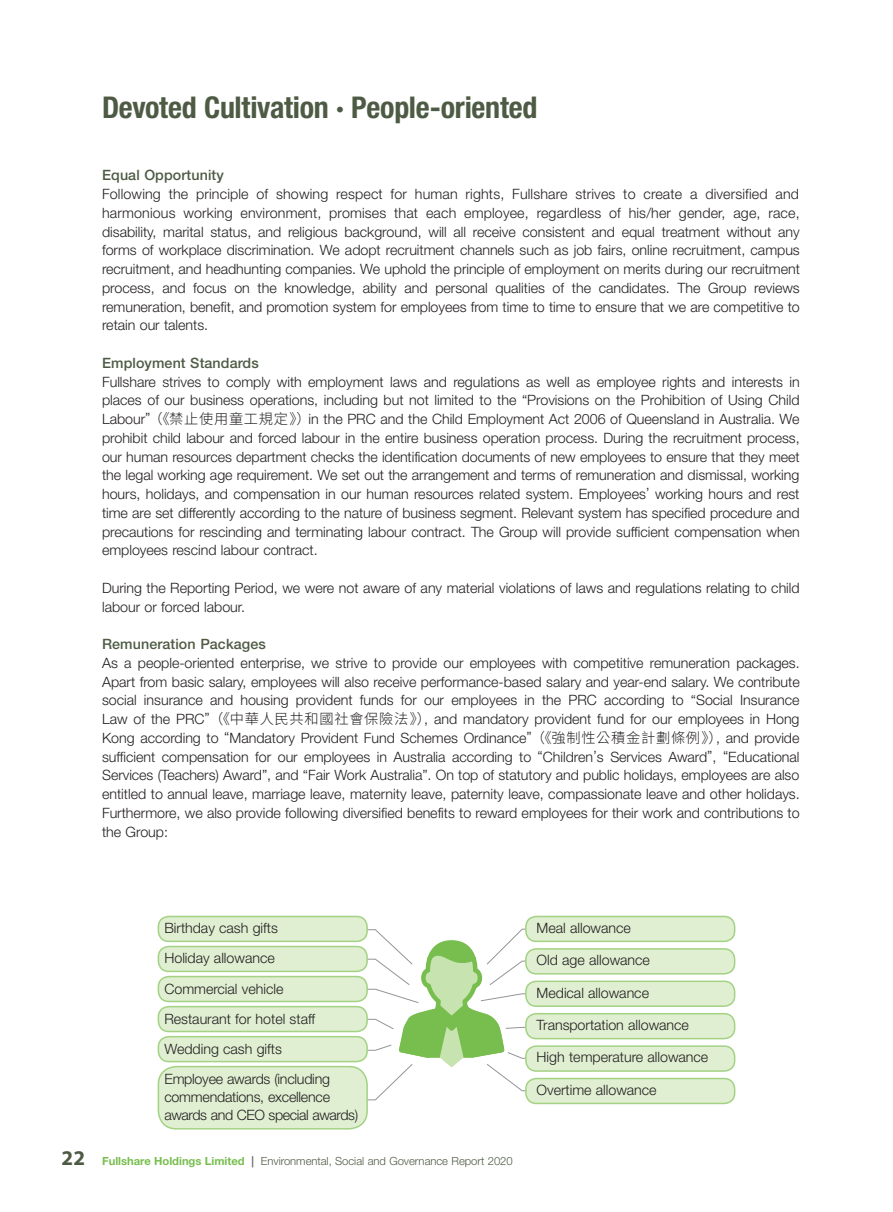
<style>
.page{position:relative;width:893px;height:1212px;background:#fff}
.page>*{position:absolute;margin:0;border:0;box-sizing:border-box;transform-origin:0 0}
.t1{font:700 condensed 30px "Helvetica Neue LT Std";letter-spacing:-.01em;color:#4e5b44}
.Body_Text{font:300 14.25px/18.8px "Helvetica Neue LT Std";color:#231f20;text-align:justify}
.Heading_2{font:500 14.25px "Helvetica Neue LT Std";letter-spacing:.01em;color:#4e5b44}
.Body_Text-2{font:300 14.25px "Helvetica Neue LT Std";letter-spacing:-.025em;color:#231f20}
.t2{font:300 11.25px "Helvetica Neue LT Std";color:#4e5b44}
.s1{font-family:"Source Han Sans TC"}
.s2{font-family:"Myriad Pro";font-weight:700;font-size:21px}
.s3{font-weight:700;color:#77be4e}
.s4{font-weight:700;color:#6c6d70}
</style>
<div class="page">
<div style="left:526px;top:916px;width:209px;height:25px;background:#e0efd2;border-radius:11px"></div>
<div style="left:525px;top:916px;width:210px;height:26px;border:2px solid #a3d283;border-radius:11px"></div>
<div style="left:526px;top:1078px;width:209px;height:25px;background:#e0efd2;border-radius:11px"></div>
<div style="left:525px;top:1078px;width:210px;height:26px;border:2px solid #a3d283;border-radius:11px"></div>
<svg style="left:225px;top:929px;width:506px;height:171px"></svg>
<div style="left:158px;top:916px;width:209px;height:25px;background:#e0efd2;border-radius:11px"></div>
<div style="left:158px;top:916px;width:210px;height:26px;border:2px solid #a3d283;border-radius:11px"></div>
<div style="left:158px;top:946px;width:209px;height:25px;background:#e0efd2;border-radius:11px"></div>
<div style="left:158px;top:946px;width:210px;height:26px;border:2px solid #a3d283;border-radius:11px"></div>
<div style="left:158px;top:976px;width:209px;height:25px;background:#e0efd2;border-radius:11px"></div>
<div style="left:158px;top:976px;width:210px;height:26px;border:2px solid #a3d283;border-radius:11px"></div>
<div style="left:158px;top:1006px;width:209px;height:25px;background:#e0efd2;border-radius:11px"></div>
<div style="left:158px;top:1006px;width:210px;height:26px;border:2px solid #a3d283;border-radius:11px"></div>
<div style="left:158px;top:1037px;width:209px;height:24px;background:#e0efd2;border-radius:11px"></div>
<div style="left:158px;top:1036px;width:210px;height:26px;border:2px solid #a3d283;border-radius:11px"></div>
<div style="left:158px;top:1066px;width:209px;height:63px;background:#e0efd2;border-radius:18px"></div>
<div style="left:158px;top:1066px;width:210px;height:63px;border:2px solid #a3d283;border-radius:18px"></div>
<h1 class="t1" style="left:102px;top:89px;width:437px">Devoted Cultivation · People-oriented</h1>
<p class="Heading_2" style="left:102px;top:167px;width:123px">Equal Opportunity</p>
<p class="Body_Text" style="left:102px;top:184px;width:699px">Following the principle of showing respect for human rights, Fullshare strives to create a diversified and harmonious working environment, promises that each employee, regardless of his/her gender, age, race, disability, marital status, and religious background, will all receive consistent and equal treatment without any forms of workplace discrimination. We adopt recruitment channels such as job fairs, online recruitment, campus recruitment, and headhunting companies. We uphold the principle of employment on merits during our recruitment process, and focus on the knowledge, ability and personal qualities of the candidates. The Group reviews remuneration, benefit, and promotion system for employees from time to time to ensure that we are competitive to retain our talents.</p>
<p class="Heading_2" style="left:102px;top:354px;width:158px">Employment Standards</p>
<p class="Body_Text" style="left:102px;top:372px;width:699px">Fullshare strives to comply with employment laws and regulations as well as employee rights and interests in places of our business operations, including but not limited to the “Provisions on the Prohibition of Using Child Labour”<span class="s1">（《禁止使用童工規定》）</span>in the PRC and the Child Employment Act 2006 of Queensland in Australia. We prohibit child labour and forced labour in the entire business operation process. During the recruitment process, our human resources department checks the identification documents of new employees to ensure that they meet the legal working age requirement. We set out the arrangement and terms of remuneration and dismissal, working hours, holidays, and compensation in our human resources related system. Employees’ working hours and rest time are set differently according to the nature of business segment. Relevant system has specified procedure and precautions for rescinding and terminating labour contract. The Group will provide sufficient compensation when employees rescind labour contract.</p>
<p class="Body_Text" style="left:102px;top:578px;width:699px">During the Reporting Period, we were not aware of any material violations of laws and regulations relating to child labour or forced labour.</p>
<p class="Heading_2" style="left:102px;top:635px;width:165px">Remuneration Packages</p>
<p class="Body_Text" style="left:102px;top:653px;width:699px">As a people-oriented enterprise, we strive to provide our employees with competitive remuneration packages.<br>Apart from basic salary, employees will also receive performance-based salary and year-end salary. We contribute social insurance and housing provident funds for our employees in the PRC according to “Social Insurance Law of the PRC”<span class="s1">（《中華人民共和國社會保險法》）</span>, and mandatory provident fund for our employees in Hong Kong according to “Mandatory Provident Fund Schemes Ordinance”<span class="s1">（《強制性公積金計劃條例》）</span>, and provide sufficient compensation for our employees in Australia according to “Children’s Services Award”, “Educational Services (Teachers) Award”, and “Fair Work Australia”. On top of statutory and public holidays, employees are also entitled to annual leave, marriage leave, maternity leave, paternity leave, compassionate leave and other holidays.<br>Furthermore, we also provide following diversified benefits to reward employees for their work and contributions to the Group:</p>
<p class="Body_Text" style="left:164px;top:918px;width:115px">Birthday cash gifts</p>
<p class="Body_Text" style="left:164px;top:948px;width:112px">Holiday allowance</p>
<p class="Body_Text" style="left:164px;top:979px;width:120px">Commercial vehicle</p>
<p class="Body_Text" style="left:164px;top:1009px;width:152px">Restaurant for hotel staff</p>
<p class="Body_Text" style="left:164px;top:1039px;width:119px">Wedding cash gifts</p>
<p class="Body_Text" style="left:164px;top:1069px;width:167px">Employee awards (including</p>
<p class="Body_Text" style="left:164px;top:1087px;width:167px">commendations, excellence</p>
<p class="Body_Text-2" style="left:164px;top:1106px;width:195px">awards and CEO special awards)</p>
<p class="t2" style="left:62px;top:1154px;width:453px"><span class="s2">22</span> <span class="s3">Fullshare Holdings Limited</span> <span class="s4">|</span> Environmental, Social and Governance Report 2020</p>
<p class="Body_Text" style="left:537px;top:918px;width:96px">Meal allowance</p>
<p class="Body_Text" style="left:537px;top:951px;width:115px">Old age allowance</p>
<p class="Body_Text" style="left:537px;top:983px;width:114px">Medical allowance</p>
<p class="Body_Text" style="left:537px;top:1015px;width:154px">Transportation allowance</p>
<p class="Body_Text" style="left:537px;top:1047px;width:173px">High temperature allowance</p>
<p class="Body_Text" style="left:537px;top:1080px;width:122px">Overtime allowance</p>
</div>
